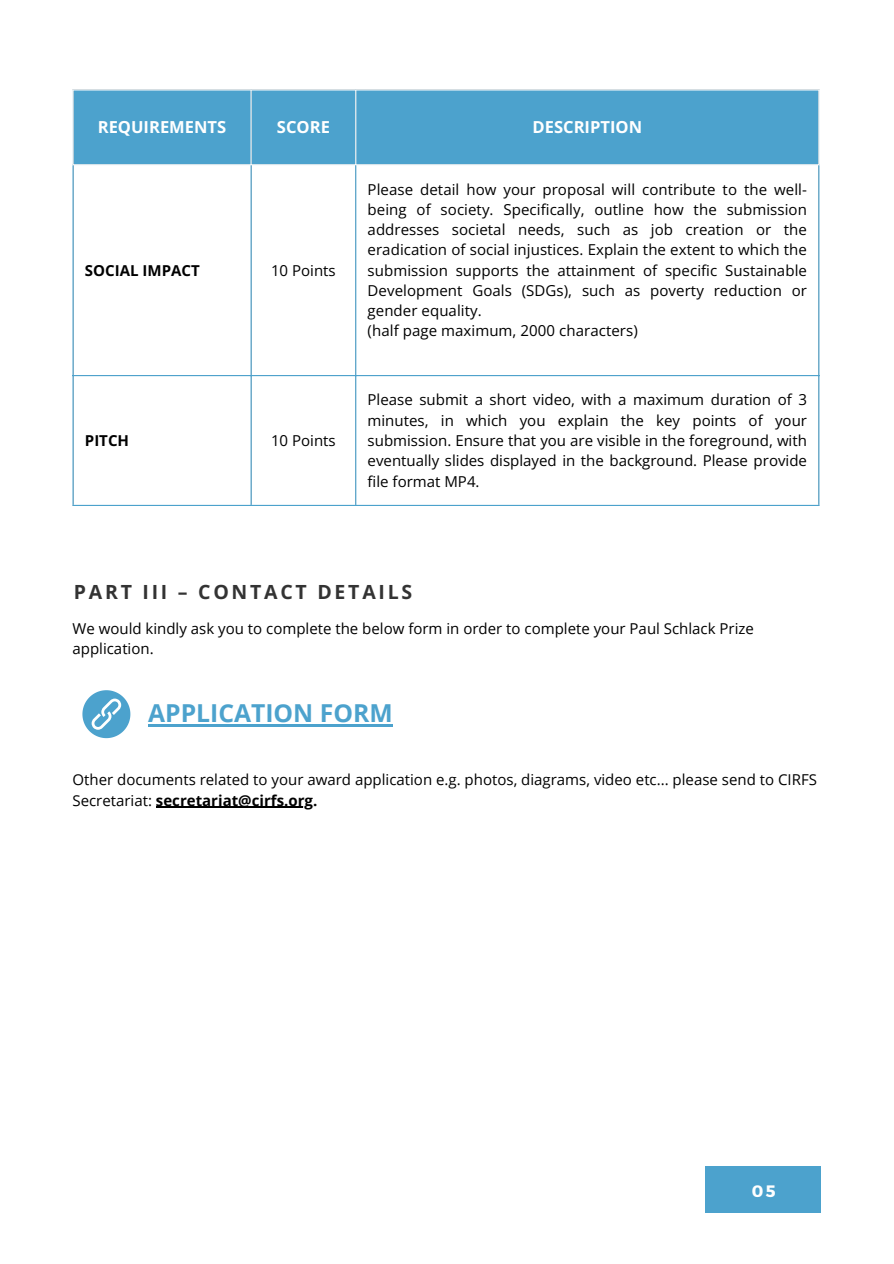
<style>
.page{position:relative;width:894px;height:1264px;background:#fff}
.page>*{position:absolute;margin:0;border:0;box-sizing:border-box;transform-origin:0 0}
.t1{font:700 24.75px "Open Sans";color:#4ca2cd}
.t2{font:700 19.5px "Open Sans";letter-spacing:.14em;color:#333}
.t3{font:700 16.5px "Open Sans";color:#fff}
.t4{font:700 16.5px "Montserrat";color:#fff}
.t5{font:15px/20.2px "Open Sans";color:#000;text-align:justify}
.t6{font:700 15px "Open Sans";color:#000}
.s1{font-weight:700}
</style>
<div class="page">
<div style="left:705px;top:1166px;width:114px;height:46px;background:#4ca2cd"></div>
<div style="left:74px;top:90px;width:744px;height:74px;background:#4ca2cd"></div>
<hr style="left:250px;top:90px;width:1px;height:74px;background:#fff">
<hr style="left:355px;top:90px;width:1px;height:74px;background:#fff">
<hr style="left:72px;top:165px;width:2px;height:340px;background:#4ca2cd">
<hr style="left:250px;top:165px;width:1px;height:340px;background:#4ca2cd">
<hr style="left:355px;top:165px;width:1px;height:340px;background:#4ca2cd">
<hr style="left:818px;top:165px;width:1px;height:340px;background:#4ca2cd">
<hr style="left:72px;top:375px;width:747px;height:1px;background:#4ca2cd">
<hr style="left:72px;top:505px;width:747px;height:1px;background:#4ca2cd">
<svg style="left:82px;top:690px;width:49px;height:49px"></svg>
<hr style="left:156px;top:806px;width:157px;height:1px;background:#000">
<hr style="left:148px;top:724px;width:244px;height:2px;background:#4ca2cd">
<p class="t3" style="left:98px;top:116px;width:130px">REQUIREMENTS</p>
<p class="t3" style="left:277px;top:116px;width:54px">SCORE</p>
<p class="t3" style="left:532px;top:116px;width:111px">DESCRIPTION</p>
<p class="t6" style="left:85px;top:260px;width:116px">SOCIAL IMPACT</p>
<p class="t5" style="left:271px;top:260px;width:66px">10 Points</p>
<p class="t6" style="left:85px;top:430px;width:46px">PITCH</p>
<p class="t5" style="left:271px;top:430px;width:66px">10 Points</p>
<p class="t5" style="left:367px;top:179px;width:441px">Please detail how your proposal will contribute to the well&shy;being of society. Specifically, outline how the submission addresses societal needs, such as job creation or the eradication of social injustices. Explain the extent to which the submission supports the attainment of specific Sustainable Development Goals (SDGs), such as poverty reduction or gender equality.</p>
<p class="t5" style="left:367px;top:320px;width:272px">(half page maximum, 2000 characters)</p>
<p class="t5" style="left:367px;top:389px;width:441px">Please submit a short video, with a maximum duration of 3 minutes, in which you explain the key points of your submission. Ensure that you are visible in the foreground, with eventually slides displayed in the background. Please provide file format MP4.</p>
<p class="t2" style="left:74px;top:578px;width:340px">PART III – CONTACT DETAILS</p>
<p class="t5" style="left:72px;top:618px;width:682px">We would kindly ask you to complete the below form in order to complete your Paul Schlack Prize application.</p>
<p class="t1" style="left:148px;top:695px;width:246px">APPLICATION FORM</p>
<h1 class="t5" style="left:72px;top:769px;width:745px">Other documents related to your award application e.g. photos, diagrams, video etc... please send to CIRFS<br>Secretariat: <span class="s1">secretariat@cirfs.org.</span></h1>
<h2 class="t4" style="left:751px;top:1180px;width:25px">05</h2>
</div>
